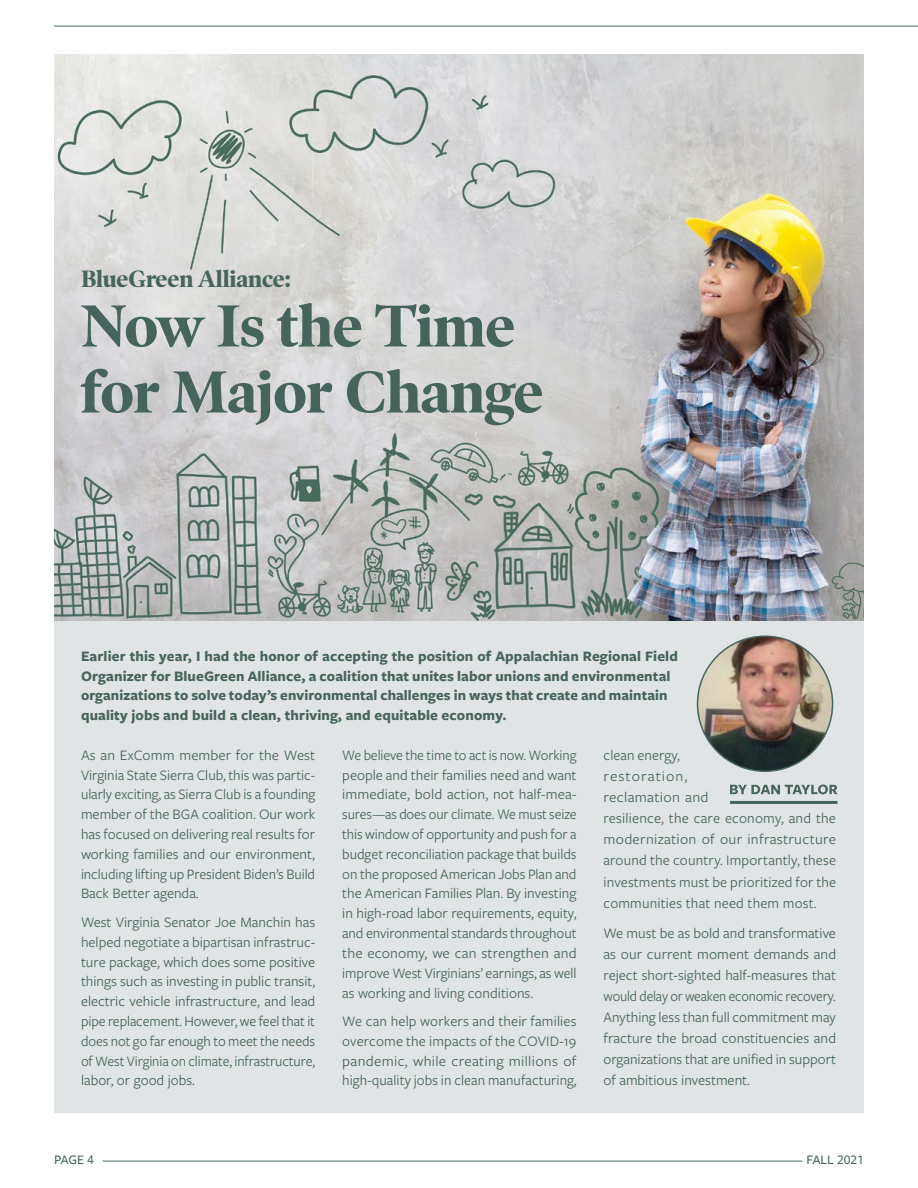
<style>
.page{position:relative;width:918px;height:1188px;background:#fff}
.page>*{position:absolute;margin:0;border:0;box-sizing:border-box;transform-origin:0 0}
.t1{font:700 60px/66px "Poynter OS Disp";letter-spacing:-.005em;color:#45645b}
.t2{font:700 24px "Poynter OS Disp";letter-spacing:-.005em;color:#45645b}
.t3{font:15px/19.8px "Freight Sans Pro";letter-spacing:.005em;color:#45645b;text-align:justify}
.t4{font:700 15px/19.5px "Freight Sans Pro";letter-spacing:.01em;color:#45645b}
.t5{font:500 13.5px "Freight Sans Pro";color:#45645b}
</style>
<div class="page">
<hr style="left:103px;top:1161px;width:699px;height:1px;background:#45645b">
<hr style="left:54px;top:26px;width:864px;height:1px;background:#45645b">
<div style="left:54px;top:54px;width:810px;height:1058px;background:#e1e4e4"></div>
<img style="left:54px;top:54px;width:810px;height:567px">
<img style="left:698px;top:636px;width:135px;height:135px;border-radius:68px">
<hr style="left:730px;top:801px;width:107px;height:3px;background:#45645b">
<svg style="left:730px;top:785px;width:107px;height:9px"></svg>
<h2 class="t2" style="left:81px;top:264px;width:211px">BlueGreen Alliance:</h2>
<h1 class="t1" style="left:81px;top:292px;width:464px">Now Is the Time for Major Change</h1>
<p class="t4" style="left:81px;top:646px;width:598px">Earlier this year, I had the honor of accepting the position of Appalachian Regional Field Organizer for BlueGreen Alliance, a coalition that unites labor unions and environmental organizations to solve today’s environmental challenges in ways that create and maintain quality jobs and build a clean, thriving, and equitable economy.</p>
<p class="t3" style="left:81px;top:744px;width:236px">As an ExComm member for the West Virginia State Sierra Club, this was partic&shy;ularly exciting, as Sierra Club is a founding member of the BGA coalition. Our work has focused on delivering real results for working families and our environment, including lifting up President Biden’s Build Back Better agenda.</p>
<p class="t3" style="left:81px;top:912px;width:236px">West Virginia Senator Joe Manchin has helped negotiate a bipartisan infrastruc&shy;ture package, which does some positive things such as investing in public transit, electric vehicle infrastructure, and lead pipe replacement. However, we feel that it does not go far enough to meet the needs of West Virginia on climate, infrastructure, labor, or good jobs.</p>
<p class="t3" style="left:342px;top:744px;width:236px">We believe the time to act is now. Working people and their families need and want immediate, bold action, not half-mea&shy;sures—as does our climate. We must seize this window of opportunity and push for a budget reconciliation package that builds on the proposed American Jobs Plan and the American Families Plan. By investing in high-road labor requirements, equity, and environmental standards throughout the economy, we can strengthen and improve West Virginians’ earnings, as well as working and living conditions.</p>
<p class="t3" style="left:342px;top:1011px;width:236px">We can help workers and their families overcome the impacts of the COVID-19 pandemic, while creating millions of high-quality jobs in clean manufacturing,</p>
<p class="t3" style="left:604px;top:744px;width:234px;line-height:21.1px;text-align:left">clean energy,<br>restoration,<br>reclamation and<br>resilience, the care economy, and the modernization of our infrastructure around the country. Importantly, these investments must be prioritized for the communities that need them most.</p>
<p class="t3" style="left:604px;top:921px;width:234px;line-height:21.1px">We must be as bold and transformative as our current moment demands and reject short-sighted half-measures that would delay or weaken economic recovery.<br>Anything less than full commitment may fracture the broad constituencies and organizations that are unified in support of ambitious investment.</p>
<p class="t5" style="left:54px;top:1151px;width:42px">PAGE 4</p>
<p class="t5" style="left:807px;top:1151px;width:59px">FALL 2021</p>
</div>
